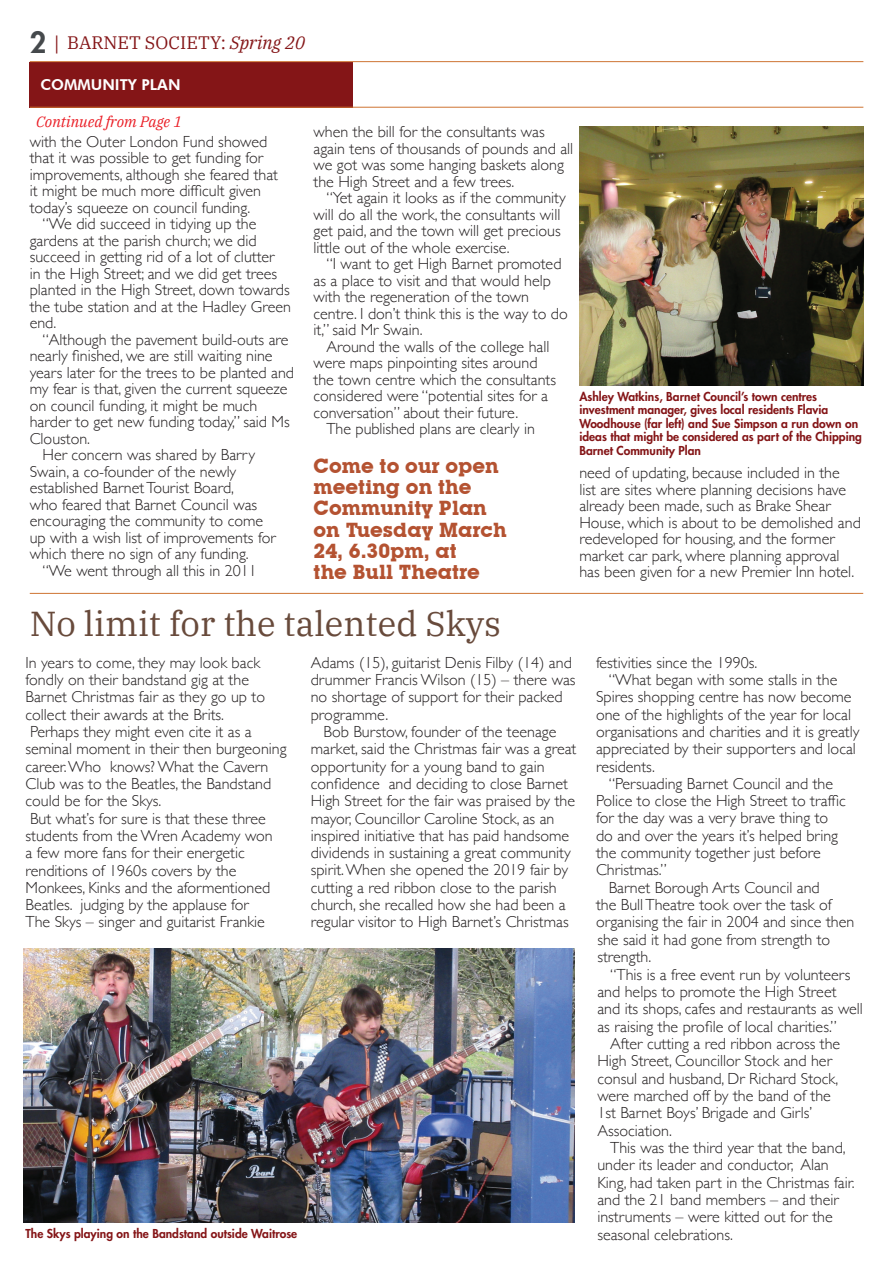
<style>
.page{position:relative;width:893px;height:1263px;background:#fff}
.page>*{position:absolute;margin:0;border:0;box-sizing:border-box;transform-origin:0 0}
.t1{font:34.5px "IBM Plex Serif";color:#684a3b}
.t2{font:700 19.8px/21.3px "Lubalin Graph IT Cby BT";color:#b45231}
.t3{font:18px "IBM Plex Serif";color:#841517}
.t4{font:300 16.05px/17.2px "Gill Sans";color:#231f20}
.t5{font:italic 15px "IBM Plex Serif";color:#ea1d25}
.t6{font:800 15px "Futura BT";color:#fff}
.t7{font:800 12px/13.5px "Futura Std";color:#841517}
.s1{font-family:"Futura Std";font-weight:800;font-size:28.5px;color:#45494c}
.s2{font-family:"Minion Pro"}
.s3{font-style:italic}
</style>
<div class="page">
<div style="left:30px;top:62px;width:323px;height:46px;background:#841517"></div>
<hr style="left:30px;top:61px;width:833px;height:1px;background:#ce7432">
<hr style="left:30px;top:107px;width:833px;height:1px;background:#ce7432">
<img style="left:579px;top:126px;width:284px;height:259px">
<hr style="left:30px;top:593px;width:833px;height:1px;background:#ce7432">
<img style="left:23px;top:948px;width:551px;height:274px">
<p class="t3" style="left:30px;top:29px;width:277px"><span class="s1">2</span> <span class="s2">|</span> BARNET SOCIETY: <span class="s3">Spring 20</span></p>
<p class="t6" style="left:41px;top:76px;width:141px">COMMUNITY PLAN</p>
<p class="t5" style="left:36px;top:110px;width:147px">Continued from Page 1</p>
<p class="t4" style="left:30px;top:133px;width:250px;line-height:16.5px">with the Outer London Fund showed that it was possible to get funding for improvements, although she feared that it might be much more difficult given today’s squeeze on council funding.</p>
<p class="t4" style="left:30px;top:215px;width:263px;line-height:16.5px;text-indent:13px">“We did succeed in tidying up the gardens at the parish church; we did succeed in getting rid of a lot of clutter<br>in the High Street; and we did get trees planted in the High Street, down towards the tube station and at the Hadley Green end.</p>
<p class="t4" style="left:43px;top:330px;width:248px">“Although the pavement build-outs are</p>
<p class="t4" style="left:30px;top:347px;width:244px">nearly finished, we are still waiting nine</p>
<p class="t4" style="left:30px;top:363px;width:266px">years later for the trees to be planted and</p>
<p class="t4" style="left:30px;top:380px;width:259px">my fear is that, given the current squeeze</p>
<p class="t4" style="left:30px;top:396px;width:229px">on council funding, it might be much</p>
<p class="t4" style="left:30px;top:413px;width:262px">harder to get new funding today,” said Ms</p>
<p class="t4" style="left:30px;top:429px;width:62px">Clouston.</p>
<p class="t4" style="left:43px;top:446px;width:214px">Her concern was shared by Barry</p>
<p class="t4" style="left:30px;top:462px;width:208px">Swain, a co-founder of the newly</p>
<p class="t4" style="left:30px;top:479px;width:206px">established Barnet Tourist Board,</p>
<p class="t4" style="left:30px;top:495px;width:229px">who feared that Barnet Council was</p>
<p class="t4" style="left:30px;top:512px;width:235px">encouraging the community to come</p>
<p class="t4" style="left:30px;top:528px;width:248px">up with a wish list of improvements for</p>
<p class="t4" style="left:30px;top:545px;width:221px">which there no sign of any funding.</p>
<p class="t4" style="left:43px;top:561px;width:216px">“We went through all this in 2011</p>
<p class="t4" style="left:314px;top:123px;width:261px;line-height:16.5px">when the bill for the consultants was again tens of thousands of pounds and all we got was some hanging baskets along the High Street and a few trees.</p>
<p class="t4" style="left:314px;top:189px;width:254px;line-height:16.5px;text-indent:13px">“Yet again it looks as if the community will do all the work, the consultants will get paid, and the town will get precious little out of the whole exercise.</p>
<p class="t4" style="left:314px;top:255px;width:256px;line-height:16.5px;text-indent:13px">“I want to get High Barnet promoted as a place to visit and that would help with the regeneration of the town centre. I don’t think this is the way to do it,” said Mr Swain.</p>
<p class="t4" style="left:314px;top:337px;width:244px;line-height:16.5px;text-indent:13px">Around the walls of the college hall were maps pinpointing sites around the town centre which the consultants considered were “potential sites for a conversation” about their future.</p>
<p class="t4" style="left:326px;top:419px;width:210px">The published plans are clearly in</p>
<p class="t7" style="left:579px;top:389px;width:284px">Ashley Watkins, Barnet Council’s town centres investment manager, gives local residents Flavia Woodhouse (far left) and Sue Simpson a run down on ideas that might be considered as part of the Chipping Barnet Community Plan</p>
<p class="t2" style="left:314px;top:455px;width:195px">Come to our open meeting on the<br>Community Plan on Tuesday March<br>24, 6.30pm, at<br>the Bull Theatre</p>
<p class="t4" style="left:579px;top:464px;width:283px;line-height:16.5px">need of updating, because included in the<br>list are sites where planning decisions have already been made, such as Brake Shear House, which is about to be demolished and redeveloped for housing, and the former market car park, where planning approval has been given for a new Premier Inn hotel.</p>
<h1 class="t1" style="left:30px;top:597px;width:473px">No limit for the talented Skys</h1>
<p class="t4" style="left:26px;top:653px;width:263px">In years to come, they may look back fondly on their bandstand gig at the Barnet Christmas fair as they go up to collect their awards at the Brits.<br>Perhaps they might even cite it as a seminal moment in their then burgeoning career. Who knows? What the Cavern Club was to the Beatles, the Bandstand could be for the Skys.<br>But what’s for sure is that these three students from the Wren Academy won<br>a few more fans for their energetic renditions of 1960s covers by the Monkees, Kinks and the aformentioned Beatles. judging by the applause for<br>The Skys – singer and guitarist Frankie</p>
<p class="t4" style="left:311px;top:653px;width:266px">Adams (15), guitarist Denis Filby (14) and drummer Francis Wilson (15) – there was no shortage of support for their packed programme.</p>
<p class="t4" style="left:311px;top:722px;width:267px;text-indent:13px">Bob Burstow, founder of the teenage market, said the Christmas fair was a great opportunity for a young band to gain confidence and deciding to close Barnet High Street for the fair was praised by the mayor, Councillor Caroline Stock, as an inspired initiative that has paid handsome dividends in sustaining a great community spirit. When she opened the 2019 fair by cutting a red ribbon close to the parish church, she recalled how she had been a regular visitor to High Barnet’s Christmas</p>
<p class="t7" style="left:26px;top:1226px;width:273px">The Skys playing on the Bandstand outside Waitrose</p>
<p class="t4" style="left:596px;top:653px;width:163px">festivities since the 1990s.</p>
<p class="t4" style="left:609px;top:670px;width:230px">“What began with some stalls in the</p>
<p class="t4" style="left:596px;top:688px;width:257px">Spires shopping centre has now become</p>
<p class="t4" style="left:596px;top:705px;width:257px">one of the highlights of the year for local</p>
<p class="t4" style="left:596px;top:722px;width:265px">organisations and charities and it is greatly</p>
<p class="t4" style="left:596px;top:739px;width:261px">appreciated by their supporters and local</p>
<p class="t4" style="left:596px;top:757px;width:60px">residents.</p>
<p class="t4" style="left:609px;top:774px;width:226px">“Persuading Barnet Council and the</p>
<p class="t4" style="left:596px;top:791px;width:251px">Police to close the High Street to traffic</p>
<p class="t4" style="left:596px;top:809px;width:234px">for the day was a very brave thing to</p>
<p class="t4" style="left:596px;top:826px;width:244px">do and over the years it’s helped bring</p>
<p class="t4" style="left:596px;top:843px;width:226px">the community together just before</p>
<p class="t4" style="left:596px;top:861px;width:72px">Christmas.”</p>
<p class="t4" style="left:609px;top:878px;width:213px">Barnet Borough Arts Council and</p>
<p class="t4" style="left:596px;top:895px;width:237px">the Bull Theatre took over the task of</p>
<p class="t4" style="left:596px;top:913px;width:260px">organising the fair in 2004 and since then</p>
<p class="t4" style="left:597px;top:930px;width:234px">she said it had gone from strength to strength.</p>
<p class="t4" style="left:597px;top:965px;width:267px;text-indent:13px">“This is a free event run by volunteers and helps to promote the High Street and its shops, cafes and restaurants as well as raising the profile of local charities.”</p>
<p class="t4" style="left:597px;top:1034px;width:244px;text-indent:13px">After cutting a red ribbon across the<br>High Street, Councillor Stock and her consul and husband, Dr Richard Stock, were marched off by the band of the<br>1st Barnet Boys’ Brigade and Girls’<br>Association.</p>
<p class="t4" style="left:597px;top:1138px;width:259px;text-indent:13px">This was the third year that the band, under its leader and conductor, Alan King, had taken part in the Christmas fair. and the 21 band members – and their instruments – were kitted out for the seasonal celebrations.</p>
</div>
